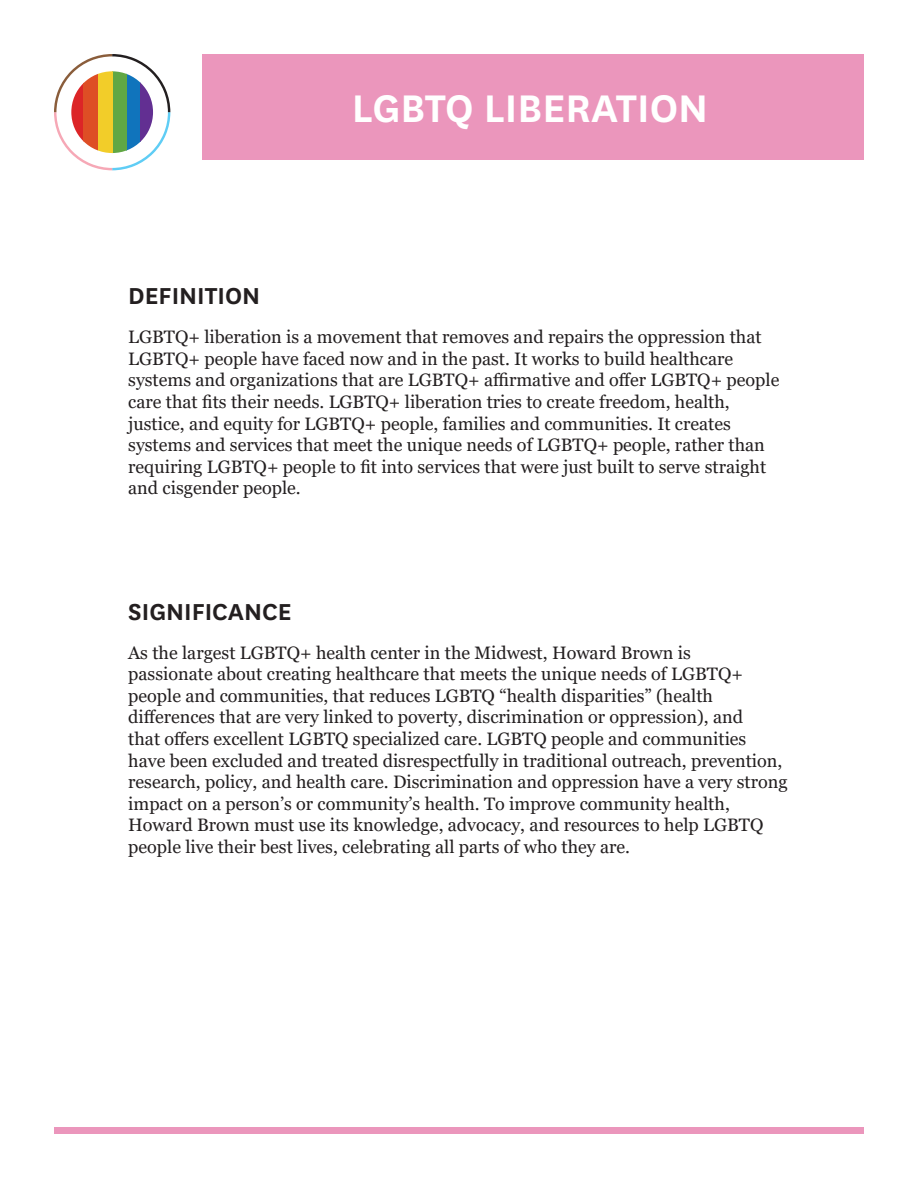
<style>
.page{position:relative;width:918px;height:1188px;background:#fff}
.page>*{position:absolute;margin:0;border:0;box-sizing:border-box;transform-origin:0 0}
.t1{font:600 45px "National";color:#fff}
.t2{font:600 27px "National";color:#231f20}
.t3{font:18px/21.6px "Georgia";color:#231f20}
</style>
<div class="page">
<svg style="left:54px;top:54px;width:116px;height:116px"></svg>
<div style="left:202px;top:54px;width:662px;height:106px;background:#eb96bc"></div>
<div style="left:54px;top:1127px;width:810px;height:7px;background:#eb96bc"></div>
<p class="t2" style="left:128px;top:277px;width:133px">DEFINITION</p>
<p class="t1" style="left:352px;top:77px;width:358px">LGBTQ LIBERATION</p>
<p class="t3" style="left:128px;top:327px;width:635px">LGBTQ+ liberation is a movement that removes and repairs the oppression that<br>LGBTQ+ people have faced now and in the past. It works to build healthcare</p>
<p class="t3" style="left:128px;top:370px;width:653px">systems and organizations that are LGBTQ+ affirmative and offer LGBTQ+ people care that fits their needs. LGBTQ+ liberation tries to create freedom, health,</p>
<p class="t3" style="left:128px;top:413px;width:604px">justice, and equity for LGBTQ+ people, families and communities. It creates</p>
<p class="t3" style="left:128px;top:435px;width:639px;text-align:justify">systems and services that meet the unique needs of LGBTQ+ people, rather than requiring LGBTQ+ people to fit into services that were just built to serve straight and cisgender people.</p>
<p class="t2" style="left:128px;top:593px;width:165px">SIGNIFICANCE</p>
<p class="t3" style="left:128px;top:642px;width:564px">As the largest LGBTQ+ health center in the Midwest, Howard Brown is</p>
<p class="t3" style="left:128px;top:663px;width:616px">passionate about creating healthcare that meets the unique needs of LGBTQ+</p>
<p class="t3" style="left:128px;top:685px;width:586px">people and communities, that reduces LGBTQ “health disparities” (health</p>
<p class="t3" style="left:128px;top:707px;width:616px">differences that are very linked to poverty, discrimination or oppression), and</p>
<p class="t3" style="left:128px;top:728px;width:661px">that offers excellent LGBTQ specialized care. LGBTQ people and communities have been excluded and treated disrespectfully in traditional outreach, prevention, research, policy, and health care. Discrimination and oppression have a very strong impact on a person’s or community’s health. To improve community health,</p>
<p class="t3" style="left:128px;top:815px;width:637px">Howard Brown must use its knowledge, advocacy, and resources to help LGBTQ people live their best lives, celebrating all parts of who they are.</p>
</div>
